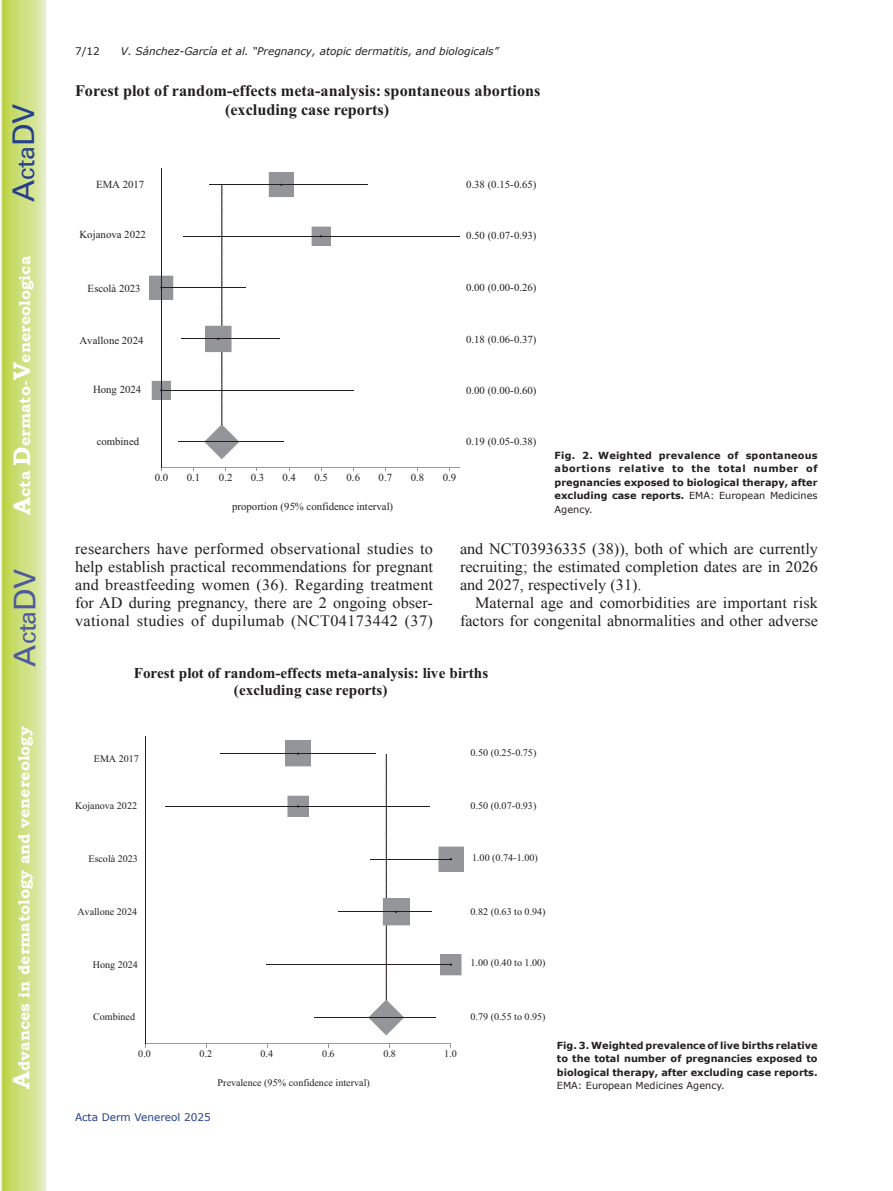
<style>
.page{position:relative;width:893px;height:1191px;background:#fff}
.page>*{position:absolute;margin:0;border:0;box-sizing:border-box;transform-origin:0 0}
.t1{font:30px "Univers";color:#4d5a9e}
.t2{font:30px "Univers";color:#253f8e}
.t3{font:700 16.2px/18.9px "Times New Roman";color:#231f20;text-align:center}
.t4{font:15.75px/18px "Times New Roman";color:#231f20;text-align:justify}
.t5{font:700 15.75px "Bookman Old Style";color:#fff}
.t6{font:700 15.15px/17.4px "Times New Roman";color:#231f20;text-align:center}
.t7{font:10.8px "Times New Roman";color:#231f20}
.t8{font:italic 10.5px "Verdana";color:#231f20}
.t9{font:10.5px "Verdana";color:#253f8e}
.t10{font:10.5px "Verdana";color:#231f20}
.t11{font:10.05px "Times New Roman";color:#231f20}
.t12{font:700 9.75px/13.5px "Verdana";color:#231f20;text-align:justify}
.t13{font:9.75px "Verdana";color:#231f20}
.s1{font-size:24px}
.s2{font-weight:400}
</style>
<div class="page">
<svg style="left:1px;top:0;width:45px;height:1191px;background:#cfe084"></svg>
<hr style="left:161px;top:467px;width:298px;height:1px;background:#989a9d">
<hr style="left:178px;top:441px;width:105px;height:1px;background:#231f20">
<hr style="left:161px;top:390px;width:193px;height:1px;background:#231f20">
<svg style="left:152px;top:381px;width:19px;height:19px"></svg>
<hr style="left:181px;top:338px;width:98px;height:1px;background:#231f20">
<svg style="left:204px;top:186px;width:35px;height:273px"></svg>
<hr style="left:161px;top:287px;width:85px;height:1px;background:#231f20">
<svg style="left:149px;top:276px;width:24px;height:23px"></svg>
<hr style="left:183px;top:236px;width:276px;height:1px;background:#231f20">
<svg style="left:312px;top:227px;width:19px;height:19px"></svg>
<hr style="left:210px;top:185px;width:158px;height:1px;background:#231f20">
<svg style="left:269px;top:172px;width:25px;height:25px"></svg>
<hr style="left:161px;top:168px;width:1px;height:299px;background:#231f20">
<hr style="left:145px;top:1043px;width:306px;height:1px;background:#989a9d">
<hr style="left:314px;top:1017px;width:122px;height:1px;background:#231f20">
<hr style="left:267px;top:964px;width:184px;height:1px;background:#231f20">
<svg style="left:440px;top:954px;width:22px;height:21px"></svg>
<hr style="left:338px;top:911px;width:94px;height:1px;background:#231f20">
<svg style="left:369px;top:754px;width:41px;height:281px"></svg>
<hr style="left:370px;top:859px;width:81px;height:1px;background:#231f20">
<svg style="left:438px;top:846px;width:25px;height:25px"></svg>
<hr style="left:165px;top:806px;width:265px;height:1px;background:#231f20">
<svg style="left:287px;top:795px;width:22px;height:22px"></svg>
<hr style="left:220px;top:753px;width:156px;height:1px;background:#231f20">
<svg style="left:285px;top:740px;width:26px;height:26px"></svg>
<hr style="left:145px;top:736px;width:1px;height:308px;background:#231f20">
<h1 class="t2" style="left:6px;top:202px;width:100px;rotate:-90deg">A<span class="s1">cta</span>DV</h1>
<p class="t5" style="left:15px;top:515px;width:260px;rotate:-90deg"><span class="s1">A</span>cta <span class="s1">D</span>ermato-<span class="s1">V</span>enereologica</p>
<h1 class="t1" style="left:7px;top:666px;width:100px;rotate:-90deg">A<span class="s1">cta</span>DV</h1>
<p class="t5" style="left:15px;top:1088px;width:364px;rotate:-90deg"><span class="s1">A</span>dvances in dermatology and venereology</p>
<p class="t10" style="left:75px;top:44px;width:26px">7/12</p>
<p class="t8" style="left:121px;top:44px;width:379px">V. Sánchez-García et al. “Pregnancy, atopic dermatitis, and biologicals”</p>
<p class="t3" style="left:75px;top:81px;width:467px">Forest plot of random-effects meta-analysis: spontaneous abortions (excluding case reports)</p>
<p class="t7" style="left:96px;top:181px;width:50px">EMA 2017</p>
<p class="t7" style="left:466px;top:180px;width:72px">0.38 (0.15-0.65)</p>
<p class="t7" style="left:79px;top:231px;width:68px">Kojanova 2022</p>
<p class="t7" style="left:466px;top:232px;width:72px">0.50 (0.07-0.93)</p>
<p class="t7" style="left:88px;top:285px;width:54px">Escolà 2023</p>
<p class="t7" style="left:466px;top:284px;width:72px">0.00 (0.00-0.26)</p>
<p class="t7" style="left:79px;top:336px;width:66px">Avallone 2024</p>
<p class="t7" style="left:466px;top:335px;width:72px">0.18 (0.06-0.37)</p>
<p class="t7" style="left:93px;top:386px;width:50px">Hong 2024</p>
<p class="t7" style="left:466px;top:386px;width:72px">0.00 (0.00-0.60)</p>
<p class="t7" style="left:97px;top:438px;width:44px">combined</p>
<p class="t7" style="left:466px;top:438px;width:72px">0.19 (0.05-0.38)</p>
<p class="t7" style="left:155px;top:474px;width:15px">0.0</p>
<p class="t7" style="left:187px;top:474px;width:15px">0.1</p>
<p class="t7" style="left:219px;top:474px;width:15px">0.2</p>
<p class="t7" style="left:251px;top:474px;width:15px">0.3</p>
<p class="t7" style="left:282px;top:474px;width:15px">0.4</p>
<p class="t7" style="left:314px;top:474px;width:15px">0.5</p>
<p class="t7" style="left:347px;top:474px;width:15px">0.6</p>
<p class="t7" style="left:379px;top:474px;width:15px">0.7</p>
<p class="t7" style="left:411px;top:474px;width:15px">0.8</p>
<p class="t7" style="left:443px;top:474px;width:15px">0.9</p>
<p class="t7" style="left:232px;top:502px;width:163px">proportion (95% confidence interval)</p>
<p class="t12" style="left:555px;top:448px;width:264px">Fig. 2. Weighted prevalence of spontaneous abortions relative to the total number of pregnancies exposed to biological therapy, after excluding case reports. <span class="s2">EMA: European Medicines Agency.</span></p>
<p class="t4" style="left:75px;top:539px;width:360px">researchers have performed observational studies to help establish practical recommendations for pregnant and breastfeeding women (36). Regarding treatment for AD during pregnancy, there are 2 ongoing obser&shy;vational studies of dupilumab (NCT04173442 (37)</p>
<p class="t4" style="left:460px;top:539px;width:360px">and NCT03936335 (38)), both of which are currently recruiting; the estimated completion dates are in 2026 and 2027, respectively (31).</p>
<p class="t4" style="left:460px;top:593px;width:359px;text-align:right">Maternal age and comorbidities are important risk factors for congenital abnormalities and other adverse</p>
<p class="t6" style="left:134px;top:663px;width:356px">Forest plot of random-effects meta-analysis: live births (excluding case reports)</p>
<p class="t11" style="left:94px;top:754px;width:47px">EMA 2017</p>
<p class="t11" style="left:470px;top:749px;width:67px">0.50 (0.25-0.75)</p>
<p class="t11" style="left:75px;top:801px;width:63px">Kojanova 2022</p>
<p class="t11" style="left:470px;top:801px;width:67px">0.50 (0.07-0.93)</p>
<p class="t11" style="left:88px;top:855px;width:51px">Escolà 2023</p>
<p class="t11" style="left:472px;top:854px;width:67px">1.00 (0.74-1.00)</p>
<p class="t11" style="left:77px;top:908px;width:61px">Avallone 2024</p>
<p class="t11" style="left:93px;top:960px;width:47px">Hong 2024</p>
<p class="t11" style="left:470px;top:908px;width:77px">0.82 (0.63 to 0.94)</p>
<p class="t11" style="left:470px;top:959px;width:77px">1.00 (0.40 to 1.00)</p>
<p class="t11" style="left:93px;top:1013px;width:43px">Combined</p>
<p class="t11" style="left:138px;top:1050px;width:14px">0.0</p>
<p class="t11" style="left:200px;top:1050px;width:14px">0.2</p>
<p class="t11" style="left:261px;top:1050px;width:14px">0.4</p>
<p class="t11" style="left:322px;top:1050px;width:14px">0.6</p>
<p class="t11" style="left:383px;top:1050px;width:14px">0.8</p>
<p class="t11" style="left:444px;top:1050px;width:14px">1.0</p>
<p class="t11" style="left:218px;top:1079px;width:154px">Prevalence (95% confidence interval)</p>
<p class="t9" style="left:75px;top:1110px;width:137px">Acta Derm Venereol 2025</p>
<p class="t11" style="left:470px;top:1013px;width:77px">0.79 (0.55 to 0.95)</p>
<p class="t12" style="left:557px;top:1038px;width:262px">Fig. 3. Weighted prevalence of live births relative to the total number of pregnancies exposed to biological therapy, after excluding case reports.</p>
<p class="t13" style="left:557px;top:1079px;width:169px">EMA: European Medicines Agency.</p>
</div>
